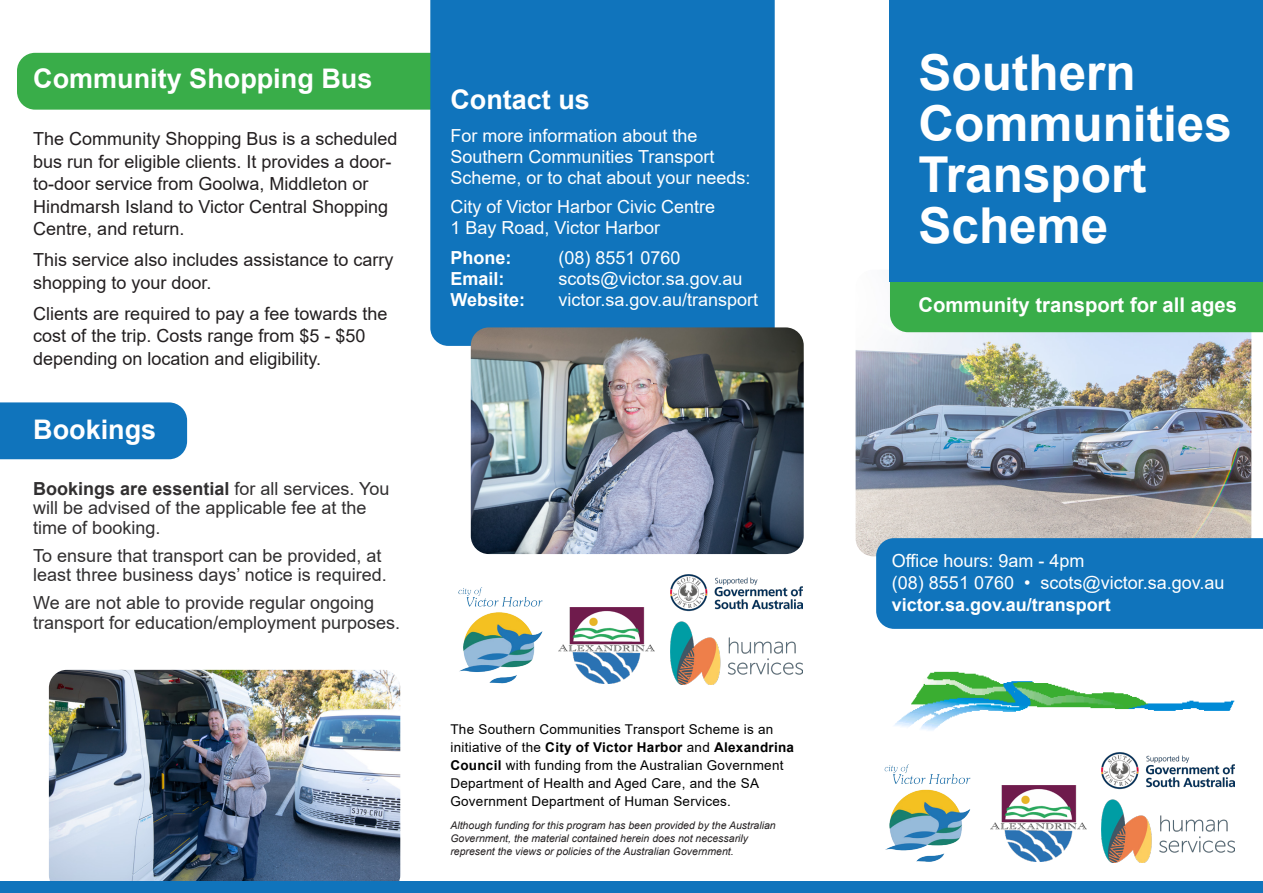
<style>
.page{position:relative;width:1263px;height:893px;background:#fff}
.page>*{position:absolute;margin:0;border:0;box-sizing:border-box;transform-origin:0 0}
.t1{font:700 49.5px/51px "Arial";color:#fff}
.t2{font:700 27px "Arial";color:#fff}
.t3{font:700 20.25px "Arial";color:#fff}
.t4{font:18px/22.5px "Arial";color:#231f20}
.t5{font:18px/21px "Arial";color:#fff}
.t6{font:18px/19.5px "Arial";color:#312f30}
.t7{font:700 18px "Arial";color:#fff}
.Pull_Out_Quote{font:13.5px/18px "Arial";letter-spacing:.02em;color:#000}
.t8{font:italic 10.5px/12.6px "Arial";color:#231f20}
.s1{font-weight:700}
</style>
<div class="page">
<div style="left:0;top:402px;width:187px;height:57px;background:#1074bc"></div>
<img style="left:49px;top:670px;width:351px;height:212px">
<div style="left:17px;top:53px;width:469px;height:57px;background:#39ad49;border-radius:18px"></div>
<div style="left:430px;top:0;width:345px;height:346px;background:#1074bc"></div>
<img style="left:855px;top:270px;width:396px;height:286px">
<div style="left:876px;top:538px;width:387px;height:91px;background:#1074bc"></div>
<img style="left:990px;top:785px;width:96px;height:77px">
<img style="left:884px;top:764px;width:87px;height:98px">
<img style="left:1102px;top:752px;width:132px;height:111px">
<img style="left:894px;top:671px;width:340px;height:60px">
<div style="left:890px;top:282px;width:373px;height:50px;background:#39ad49"></div>
<div style="left:890px;top:0;width:373px;height:282px;background:#1074bc"></div>
<img style="left:471px;top:327px;width:333px;height:227px">
<img style="left:558px;top:607px;width:96px;height:77px">
<img style="left:458px;top:587px;width:85px;height:97px">
<img style="left:670px;top:574px;width:133px;height:111px">
<div style="left:0;top:882px;width:1263px;height:11px;background:#1074bc"></div>
<p class="t2" style="left:33px;top:60px;width:341px">Community Shopping Bus</p>
<p class="t4" style="left:33px;top:128px;width:366px">The Community Shopping Bus is a scheduled bus run for eligible clients. It provides a door&shy;to-door service from Goolwa, Middleton or Hindmarsh Island to Victor Central Shopping Centre, and return.</p>
<p class="t4" style="left:33px;top:249px;width:362px">This service also includes assistance to carry shopping to your door.</p>
<p class="t4" style="left:33px;top:302px;width:356px">Clients are required to pay a fee towards the cost of the trip. Costs range from $5 - $50 depending on location and eligibility.</p>
<p class="t2" style="left:33px;top:410px;width:125px">Bookings</p>
<p class="t6" style="left:33px;top:479px;width:358px"><span class="s1">Bookings are essential</span> for all services. You will be advised of the applicable fee at the time of booking.</p>
<p class="t6" style="left:33px;top:546px;width:355px">To ensure that transport can be provided, at least three business days’ notice is required.</p>
<p class="t6" style="left:33px;top:593px;width:368px">We are not able to provide regular ongoing transport for education/employment purposes.</p>
<p class="t2" style="left:450px;top:80px;width:141px">Contact us</p>
<p class="t5" style="left:450px;top:125px;width:302px">For more information about the<br>Southern Communities Transport<br>Scheme, or to chat about your needs:</p>
<p class="t5" style="left:450px;top:196px;width:266px">City of Victor Harbor Civic Centre</p>
<p class="t5" style="left:450px;top:217px;width:211px">1 Bay Road, Victor Harbor</p>
<p class="t7" style="left:450px;top:245px;width:63px">Phone:</p>
<p class="t5" style="left:558px;top:247px;width:124px">(08) 8551 0760</p>
<p class="t7" style="left:450px;top:266px;width:56px">Email:</p>
<p class="t5" style="left:558px;top:268px;width:186px">scots@victor.sa.gov.au</p>
<p class="t7" style="left:450px;top:287px;width:76px">Website:</p>
<p class="t5" style="left:558px;top:289px;width:201px">victor.sa.gov.au/transport</p>
<p class="Pull_Out_Quote" style="left:450px;top:720px;width:345px">The Southern Communities Transport Scheme is an initiative of the <span class="s1">City of Victor Harbor</span> and <span class="s1">Alexandrina Council</span> with funding from the Australian Government Department of Health and Aged Care, and the SA Government Department of Human Services.</p>
<p class="t8" style="left:450px;top:820px;width:327px">Although funding for this program has been provided by the Australian<br>Government, the material contained herein does not necessarily represent the views or policies of the Australian Government.</p>
<p class="t1" style="left:918px;top:47px;width:315px">Southern<br>Communities<br>Transport<br>Scheme</p>
<p class="t3" style="left:918px;top:290px;width:320px">Community transport for all ages</p>
<p class="t5" style="left:892px;top:550px;width:194px">Office hours: 9am - 4pm</p>
<p class="t5" style="left:892px;top:572px;width:334px;line-height:21.6px">(08) 8551 0760 • scots@victor.sa.gov.au <span class="s1">victor.sa.gov.au/transport</span></p>
</div>
